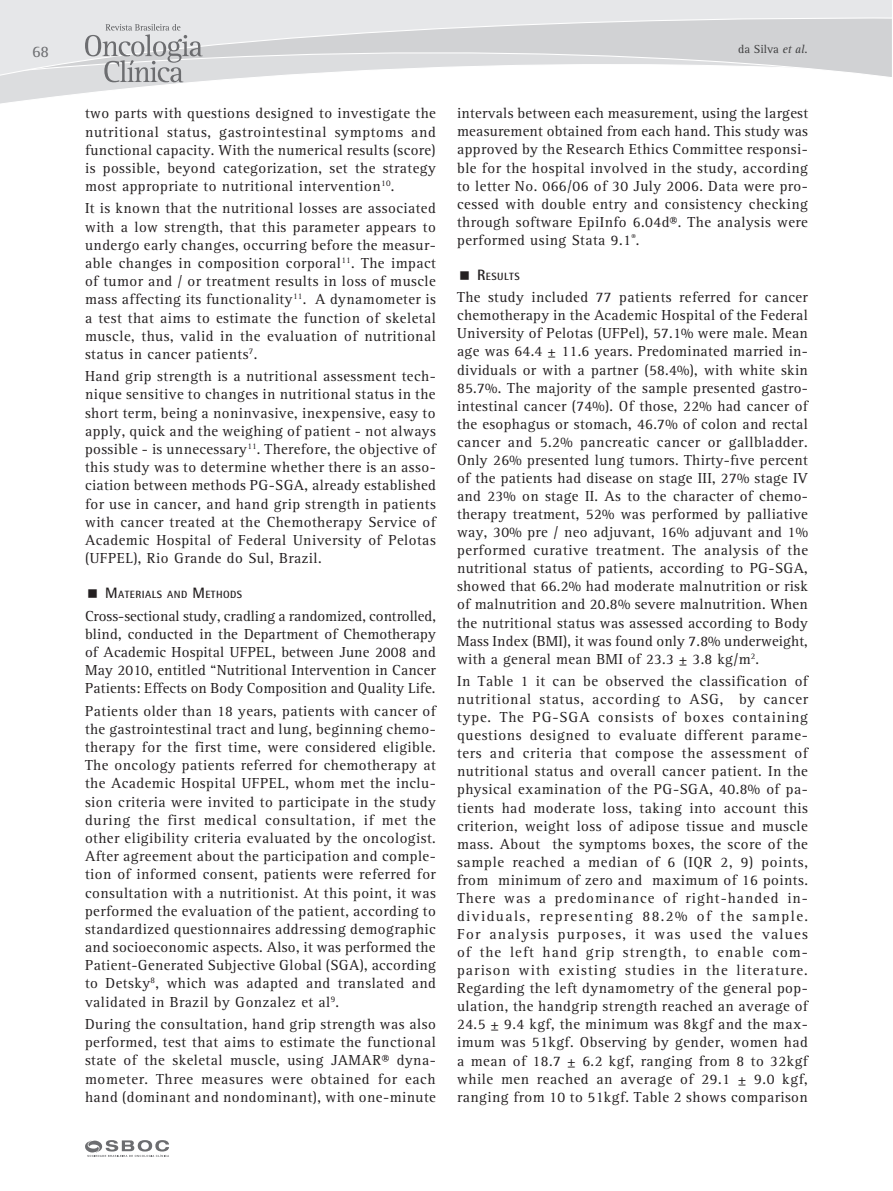
<style>
.page{position:relative;width:893px;height:1191px;background:#fff}
.page>*{position:absolute;margin:0;border:0;box-sizing:border-box;transform-origin:0 0}
.Texto{font:16.5px "Rotis Serif";color:#6c6d70}
.Texto-2{font:15px/18px "Rotis Serif";letter-spacing:.03em;color:#231f20;text-align:justify}
.t1{font:12px "Rotis Serif";color:#3e3e3f}
.Titulo_texto{font:700 10.5px "Rotis Semi Sans";letter-spacing:.045em;color:#231f20}
.s1{font-style:italic}
.s2{font-size:15px}
</style>
<div class="page">
<svg style="left:0;top:79px;width:223px;height:25px"></svg>
<svg style="left:0;top:0;width:892px;height:79px;background:#e1e1e3"></svg>
<svg style="left:85px;top:1140px;width:84px;height:17px"></svg>
<svg style="left:85px;top:24px;width:118px;height:58px;background:#c8c9cb"></svg>
<p class="Texto" style="left:32px;top:42px;width:19px">68</p>
<p class="t1" style="left:738px;top:43px;width:71px">da Silva <span class="s1">et al.</span></p>
<p class="Texto-2" style="left:85px;top:105px;width:352px">two parts with questions designed to investigate the nutritional status, gastrointestinal symptoms and functional capacity. With the numerical results (score) is possible, beyond categorization, set the strategy most appropriate to nutritional intervention<sup>10</sup>.</p>
<p class="Texto-2" style="left:85px;top:200px;width:352px">It is known that the nutritional losses are associated with a low strength, that this parameter appears to undergo early changes, occurring before the measur&shy;able changes in composition corporal<sup>11</sup>. The impact of tumor and / or treatment results in loss of muscle mass affecting its functionality<sup>11</sup>. A dynamometer is a test that aims to estimate the function of skeletal muscle, thus, valid in the evaluation of nutritional status in cancer patients<sup>7</sup>.</p>
<p class="Texto-2" style="left:85px;top:368px;width:352px">Hand grip strength is a nutritional assessment tech&shy;nique sensitive to changes in nutritional status in the short term, being a noninvasive, inexpensive, easy to apply, quick and the weighing of patient - not always possible - is unnecessary<sup>11</sup>. Therefore, the objective of this study was to determine whether there is an asso&shy;ciation between methods PG-SGA, already established for use in cancer, and hand grip strength in patients with cancer treated at the Chemotherapy Service of Academic Hospital of Federal University of Pelotas (UFPEL), Rio Grande do Sul, Brazil.</p>
<p class="Titulo_texto" style="left:105px;top:588px;width:138px"><span class="s2">M</span>ATERIALS AND <span class="s2">M</span> ETHODS</p>
<p class="Texto-2" style="left:85px;top:607px;width:352px">Cross-sectional study, cradling a randomized, controlled, blind, conducted in the Department of Chemotherapy of Academic Hospital UFPEL, between June 2008 and May 2010, entitled “Nutritional Intervention in Cancer Patients: Effects on Body Composition and Quality Life.</p>
<p class="Texto-2" style="left:85px;top:702px;width:352px">Patients older than 18 years, patients with cancer of the gastrointestinal tract and lung, beginning chemo&shy;therapy for the first time, were considered eligible.<br>The oncology patients referred for chemotherapy at the Academic Hospital UFPEL, whom met the inclu&shy;sion criteria were invited to participate in the study during the first medical consultation, if met the other eligibility criteria evaluated by the oncologist.<br>After agreement about the participation and comple&shy;tion of informed consent, patients were referred for consultation with a nutritionist. At this point, it was performed the evaluation of the patient, according to standardized questionnaires addressing demographic and socioeconomic aspects. Also, it was performed the Patient-Generated Subjective Global (SGA), according to Detsky<sup>8</sup>, which was adapted and translated and validated in Brazil by Gonzalez et al<sup>9</sup>.</p>
<p class="Texto-2" style="left:85px;top:1015px;width:352px">During the consultation, hand grip strength was also performed, test that aims to estimate the functional state of the skeletal muscle, using JAMAR® dyna&shy;mometer. Three measures were obtained for each hand (dominant and nondominant), with one-minute</p>
<p class="Texto-2" style="left:457px;top:105px;width:352px">intervals between each measurement, using the largest measurement obtained from each hand. This study was approved by the Research Ethics Committee responsi&shy;ble for the hospital involved in the study, according to letter No. 066/06 of 30 July 2006. Data were pro&shy;cessed with double entry and consistency checking through software EpiInfo 6.04d®. The analysis were performed using Stata 9.1<sup>®</sup>.</p>
<p class="Titulo_texto" style="left:477px;top:270px;width:43px"><span class="s2">R</span> ESULTS</p>
<p class="Texto-2" style="left:457px;top:289px;width:352px">The study included 77 patients referred for cancer chemotherapy in the Academic Hospital of the Federal University of Pelotas (UFPel), 57.1% were male. Mean age was 64.4 ± 11.6 years. Predominated married in&shy;dividuals or with a partner (58.4%), with white skin 85.7%. The majority of the sample presented gastro&shy;intestinal cancer (74%). Of those, 22% had cancer of the esophagus or stomach, 46.7% of colon and rectal cancer and 5.2% pancreatic cancer or gallbladder.<br>Only 26% presented lung tumors. Thirty-five percent of the patients had disease on stage III, 27% stage IV and 23% on stage II. As to the character of chemo&shy;therapy treatment, 52% was performed by palliative way, 30% pre / neo adjuvant, 16% adjuvant and 1% performed curative treatment. The analysis of the nutritional status of patients, according to PG-SGA, showed that 66.2% had moderate malnutrition or risk of malnutrition and 20.8% severe malnutrition. When the nutritional status was assessed according to Body Mass Index (BMI), it was found only 7.8% underweight, with a general mean BMI of 23.3 ± 3.8 kg/m<sup>2</sup>.</p>
<p class="Texto-2" style="left:457px;top:672px;width:352px">In Table 1 it can be observed the classification of nutritional status, according to ASG, by cancer type. The PG-SGA consists of boxes containing questions designed to evaluate different parame&shy;ters and criteria that compose the assessment of nutritional status and overall cancer patient. In the physical examination of the PG-SGA, 40.8% of pa&shy;tients had moderate loss, taking into account this criterion, weight loss of adipose tissue and muscle mass. About the symptoms boxes, the score of the sample reached a median of 6 (IQR 2, 9) points, from minimum of zero and maximum of 16 points.<br>There was a predominance of right-handed in&shy;dividuals, representing 88.2% of the sample.<br>For analysis purposes, it was used the values of the left hand grip strength, to enable com&shy;parison with existing studies in the literature.<br>Regarding the left dynamometry of the general pop&shy;ulation, the handgrip strength reached an average of 24.5 ± 9.4 kgf, the minimum was 8kgf and the max&shy;imum was 51kgf. Observing by gender, women had a mean of 18.7 ± 6.2 kgf, ranging from 8 to 32kgf while men reached an average of 29.1 ± 9.0 kgf, ranging from 10 to 51kgf. Table 2 shows comparison</p>
</div>
